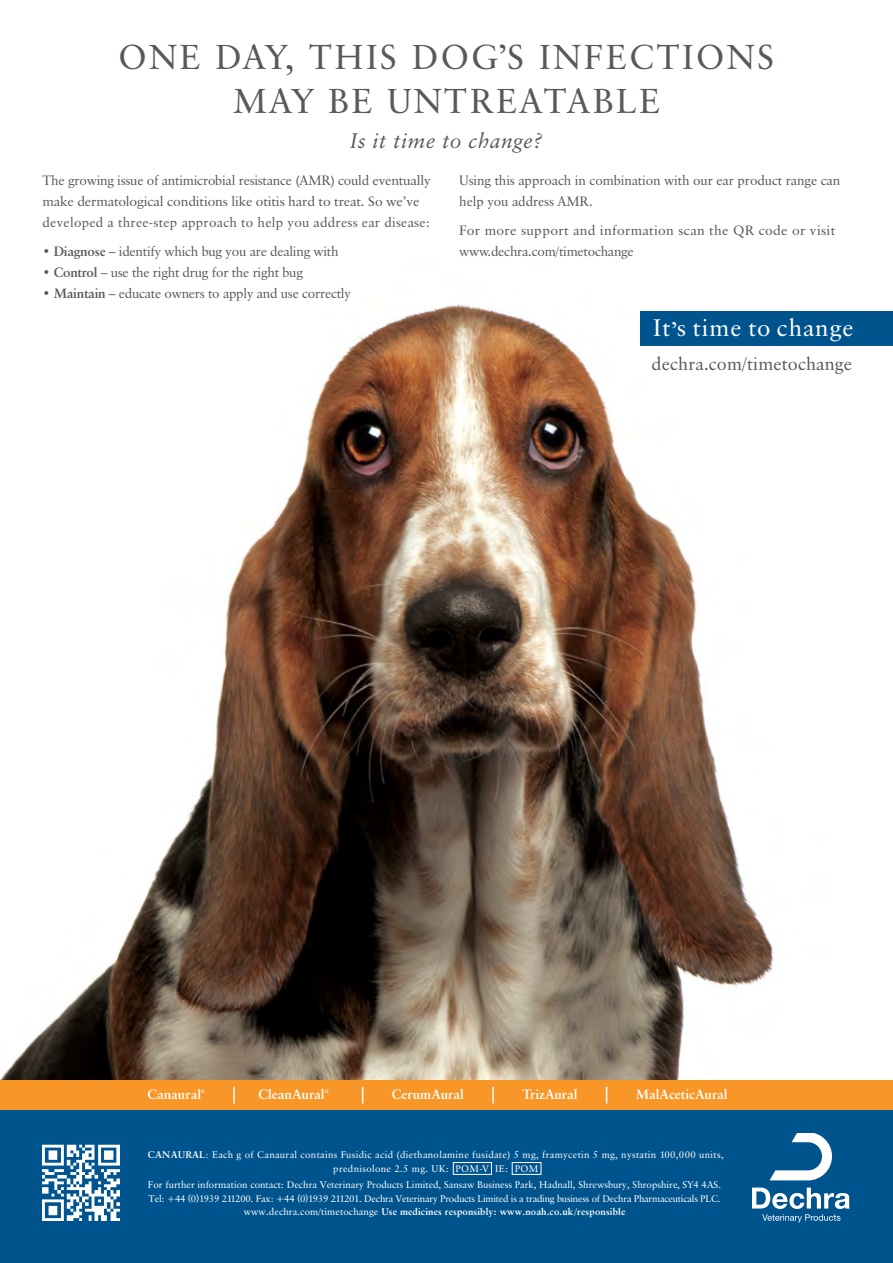
<style>
.page{position:relative;width:893px;height:1263px;background:#fff}
.page>*{position:absolute;margin:0;border:0;box-sizing:border-box;transform-origin:0 0}
.t1{font:34.5px/43.5px "Classical Garamond BT";letter-spacing:.07em;color:#58595b;text-align:center}
.t2{font:23.85px "Classical Garamond BT";color:#fff}
.t3{font:italic 21px "Classical Garamond BT";letter-spacing:.03em;color:#58595b}
.t4{font:18px "Classical Garamond BT";color:#58595b}
.t5{font:13.5px/21px "Classical Garamond BT";letter-spacing:-.015em;color:#58595b}
.t6{font:13.5px/21px "Classical Garamond BT";letter-spacing:.02em;color:#58595b}
.t7{font:700 13.5px "Classical Garamond BT";color:#fff}
.t8{font:9.75px/13.5px "Classical Garamond BT";letter-spacing:-.02em;color:#fff;text-align:center}
.t9{font:9.75px/13.5px "Classical Garamond BT";letter-spacing:.03em;color:#fff;text-align:center}
.t10{font:700 4.95px "Classical Garamond BT";color:#fff}
.s1{font-weight:700}
</style>
<div class="page">
<img style="left:0;top:304px;width:825px;height:776px">
<div style="left:640px;top:311px;width:253px;height:34px;background:#00548e"></div>
<div style="left:0;top:1080px;width:893px;height:183px;background:#00548e"></div>
<div style="left:0;top:1080px;width:893px;height:30px;background:#f89728"></div>
<svg style="left:770px;top:1133px;width:62px;height:47px"></svg>
<svg style="left:752px;top:1187px;width:98px;height:35px"></svg>
<div style="left:453px;top:1162px;width:39px;height:12px;border:1px solid #fff"></div>
<div style="left:512px;top:1162px;width:29px;height:12px;border:1px solid #fff"></div>
<svg style="left:233px;top:1087px;width:2px;height:16px"></svg>
<svg style="left:362px;top:1087px;width:1px;height:16px"></svg>
<svg style="left:492px;top:1087px;width:2px;height:16px"></svg>
<svg style="left:606px;top:1087px;width:1px;height:16px"></svg>
<img style="left:43px;top:1144px;width:76px;height:76px">
<h1 class="t1" style="left:118px;top:35px;width:658px">One day, this dOg’s infectiOns may be untreatable</h1>
<h3 class="t3" style="left:350px;top:128px;width:194px">Is it time to change?</h3>
<p class="t5" style="left:43px;top:169px;width:390px">the growing issue of antimicrobial resistance (amr) could eventually make dermatological conditions like otitis hard to treat. so we’ve developed a three-step approach to help you address ear disease:</p>
<p class="t5" style="left:43px;top:241px;width:298px"><span class="s1">• Diagnose</span> – identify which bug you are dealing with</p>
<p class="t5" style="left:43px;top:262px;width:262px"><span class="s1">• Control</span> – use the right drug for the right bug</p>
<p class="t5" style="left:43px;top:283px;width:310px"><span class="s1">• Maintain</span> – educate owners to apply and use correctly</p>
<p class="t5" style="left:459px;top:169px;width:382px">using this approach in combination with our ear product range can help you address amr.</p>
<p class="t6" style="left:459px;top:220px;width:377px">for more support and information scan the Qr code or visit www.dechra.com/timetochange</p>
<h2 class="t2" style="left:653px;top:313px;width:202px">it’s time to change</h2>
<h3 class="t4" style="left:652px;top:352px;width:202px">dechra.com/timetochange</h3>
<p class="t7" style="left:147px;top:1086px;width:55px">Canaural</p>
<p class="t10" style="left:201px;top:1088px;width:6px">®</p>
<p class="t7" style="left:258px;top:1086px;width:68px">CleanAural</p>
<p class="t10" style="left:325px;top:1088px;width:6px">®</p>
<p class="t7" style="left:392px;top:1086px;width:74px">CerumAural</p>
<p class="t7" style="left:522px;top:1086px;width:57px">TrizAural</p>
<p class="t7" style="left:636px;top:1086px;width:93px">MalAceticAural</p>
<p class="t9" style="left:148px;top:1148px;width:577px"><span class="s1">CANAURAL</span>: each g of canaural contains fusidic acid (diethanolamine fusidate) 5 mg, framycetin 5 mg, nystatin 100,000 units, prednisolone 2.5 mg. uK: POm-V ie: POm</p>
<p class="t8" style="left:148px;top:1178px;width:575px">for further information contact: dechra Veterinary Products limited, sansaw business Park, hadnall, shrewsbury, shropshire, sy4 4as. tel: +44 (0)1939 211200. fax: +44 (0)1939 211201. dechra Veterinary Products limited is a trading business of dechra Pharmaceuticals Plc. www.dechra.com/timetochange <span class="s1">Use medicines responsibly: www.noah.co.uk/responsible</span></p>
</div>
